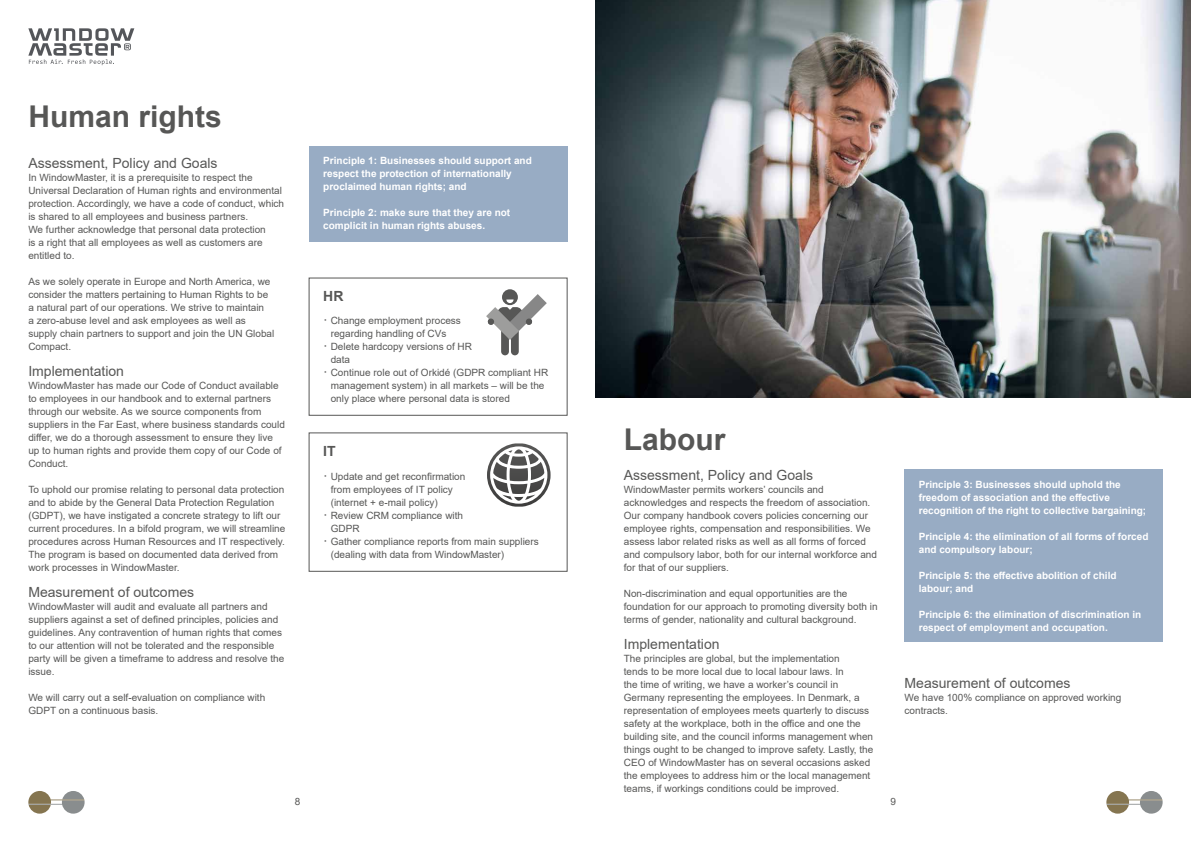
<style>
.page{position:relative;width:1191px;height:842px;background:#fff}
.page>*{position:absolute;margin:0;border:0;box-sizing:border-box;transform-origin:0 0}
.t1{font:700 30px "Arial";color:#575756}
.t2{font:14px "Arial";color:#575756}
.t3{font:700 14px "Arial";color:#575756}
.t4{font:10px/13px "Arial";color:#575756}
.t5{font:700 10px/13px "Arial";color:#fff}
.s1{font-size:14px}
</style>
<div class="page">
<svg style="left:1106px;top:791px;width:56px;height:23px"></svg>
<svg style="left:28px;top:28px;width:106px;height:37px"></svg>
<svg style="left:28px;top:791px;width:57px;height:23px"></svg>
<img style="left:595px;top:0;width:596px;height:397px">
<div style="left:309px;top:146px;width:258px;height:96px;background:#98acc4"></div>
<div style="left:904px;top:470px;width:258px;height:172px;background:#98acc4"></div>
<svg style="left:487px;top:443px;width:63px;height:64px"></svg>
<svg style="left:502px;top:289px;width:16px;height:16px"></svg>
<svg style="left:486px;top:294px;width:61px;height:61px"></svg>
<h1 class="t1" style="left:28px;top:95px;width:195px">Human rights</h1>
<h2 class="t2" style="left:28px;top:154px;width:191px">Assessment, Policy and Goals</h2>
<p class="t4" style="left:28px;top:171px;width:257px">In WindowMaster, it is a prerequisite to respect the Universal Declaration of Human rights and environmental protection. Accordingly, we have a code of conduct, which is shared to all employees and business partners.<br>We further acknowledge that personal data protection<br>is a right that all employees as well as customers are entitled to.</p>
<p class="t4" style="left:28px;top:275px;width:247px">As we solely operate in Europe and North America, we consider the matters pertaining to Human Rights to be a natural part of our operations. We strive to maintain<br>a zero-abuse level and ask employees as well as supply chain partners to support and join the UN Global Compact.</p>
<h2 class="t2" style="left:28px;top:362px;width:97px">Implementation</h2>
<p class="t4" style="left:28px;top:379px;width:258px">WindowMaster has made our Code of Conduct available to employees in our handbook and to external partners through our website. As we source components from suppliers in the Far East, where business standards could differ, we do a thorough assessment to ensure they live up to human rights and provide them copy of our Code of Conduct.</p>
<p class="t4" style="left:28px;top:483px;width:258px">To uphold our promise relating to personal data protection and to abide by the General Data Protection Regulation (GDPT), we have instigated a concrete strategy to lift our current procedures. In a bifold program, we will streamline procedures across Human Resources and IT respectively.<br>The program is based on documented data derived from work processes in WindowMaster.</p>
<h2 class="t2" style="left:28px;top:583px;width:167px">Measurement of outcomes</h2>
<p class="t4" style="left:28px;top:600px;width:257px">WindowMaster will audit and evaluate all partners and suppliers against a set of defined principles, policies and guidelines. Any contravention of human rights that comes to our attention will not be tolerated and the responsible party will be given a timeframe to address and resolve the issue.</p>
<p class="t4" style="left:28px;top:691px;width:238px">We will carry out a self-evaluation on compliance with<br>GDPT on a continuous basis.</p>
<p class="t5" style="left:323px;top:154px;width:210px">Principle 1: Businesses should support and respect the protection of internationally proclaimed human rights; and</p>
<p class="t5" style="left:323px;top:206px;width:188px">Principle 2: make sure that they are not complicit in human rights abuses.</p>
<h2 class="t3" style="left:323px;top:286px;width:22px">HR</h2>
<p class="t4" style="left:323px;top:314px;width:139px"><span class="s1">·</span> Change employment process</p>
<p class="t4" style="left:331px;top:327px;width:117px">regarding handling of CVs</p>
<p class="t4" style="left:323px;top:340px;width:150px"><span class="s1">·</span> Delete hardcopy versions of HR</p>
<p class="t4" style="left:331px;top:353px;width:21px">data</p>
<p class="t4" style="left:323px;top:366px;width:226px"><span class="s1">·</span> Continue role out of Orkidé (GDPR compliant HR</p>
<p class="t4" style="left:331px;top:379px;width:215px">management system) in all markets – will be the</p>
<p class="t4" style="left:331px;top:392px;width:181px">only place where personal data is stored</p>
<h2 class="t3" style="left:323px;top:441px;width:14px">IT</h2>
<p class="t4" style="left:323px;top:470px;width:144px"><span class="s1">·</span> Update and get reconfirmation</p>
<p class="t4" style="left:331px;top:483px;width:124px">from employees of IT policy</p>
<p class="t4" style="left:331px;top:496px;width:109px">(internet + e-mail policy)</p>
<p class="t4" style="left:323px;top:509px;width:141px"><span class="s1">·</span> Review CRM compliance with</p>
<p class="t4" style="left:331px;top:522px;width:30px">GDPR</p>
<p class="t4" style="left:323px;top:535px;width:217px"><span class="s1">·</span> Gather compliance reports from main suppliers</p>
<p class="t4" style="left:331px;top:548px;width:175px">(dealing with data from WindowMaster)</p>
<h1 class="t1" style="left:624px;top:418px;width:103px">Labour</h1>
<h2 class="t2" style="left:624px;top:466px;width:191px">Assessment, Policy and Goals</h2>
<p class="t4" style="left:624px;top:483px;width:255px">WindowMaster permits workers’ councils and acknowledges and respects the freedom of association.<br>Our company handbook covers policies concerning our employee rights, compensation and responsibilities. We assess labor related risks as well as all forms of forced and compulsory labor, both for our internal workforce and for that of our suppliers.</p>
<p class="t4" style="left:624px;top:587px;width:255px">Non-discrimination and equal opportunities are the foundation for our approach to promoting diversity both in terms of gender, nationality and cultural background.</p>
<h2 class="t2" style="left:624px;top:635px;width:97px">Implementation</h2>
<p class="t4" style="left:624px;top:652px;width:251px">The principles are global, but the implementation<br>tends to be more local due to local labour laws. In<br>the time of writing, we have a worker’s council in Germany representing the employees. In Denmark, a representation of employees meets quarterly to discuss safety at the workplace, both in the office and one the building site, and the council informs management when things ought to be changed to improve safety. Lastly, the CEO of WindowMaster has on several occasions asked the employees to address him or the local management teams, if workings conditions could be improved.</p>
<p class="t4" style="left:295px;top:795px;width:7px">8</p>
<p class="t4" style="left:890px;top:795px;width:7px">9</p>
<p class="t5" style="left:918px;top:478px;width:229px">Principle 3: Businesses should uphold the freedom of association and the effective recognition of the right to collective bargaining;</p>
<p class="t5" style="left:918px;top:530px;width:231px">Principle 4: the elimination of all forms of forced and compulsory labour;</p>
<p class="t5" style="left:918px;top:569px;width:199px">Principle 5: the effective abolition of child labour; and</p>
<p class="t5" style="left:918px;top:608px;width:224px">Principle 6: the elimination of discrimination in respect of employment and occupation.</p>
<h2 class="t2" style="left:904px;top:674px;width:167px">Measurement of outcomes</h2>
<p class="t4" style="left:904px;top:691px;width:218px">We have 100% compliance on approved working contracts.</p>
</div>
